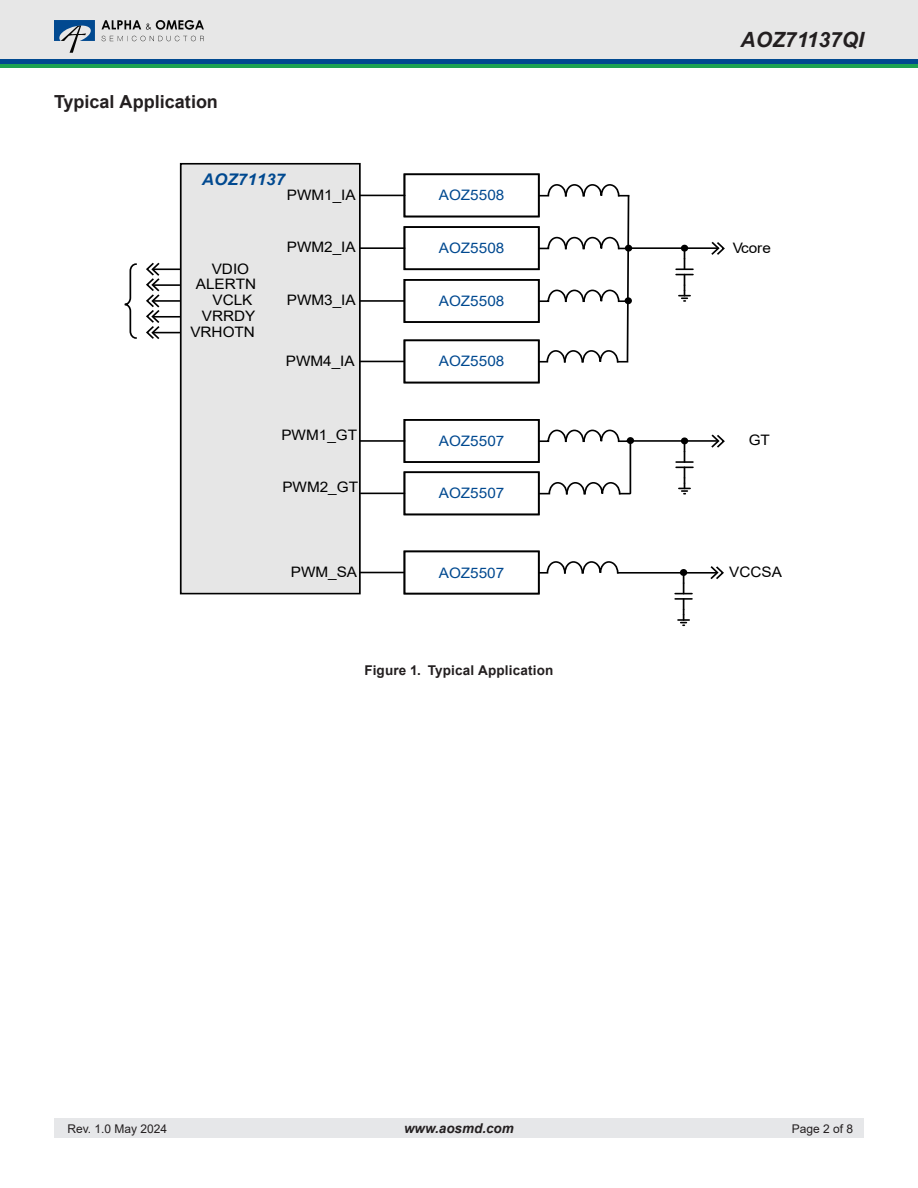
<style>
.page{position:relative;width:918px;height:1188px;background:#fff}
.page>*{position:absolute;margin:0;border:0;box-sizing:border-box;transform-origin:0 0}
.t1{font:italic 700 21px "Arial";color:#231f20}
.Heading{font:700 18px "Arial";color:#231f20}
.t2{font:italic 700 16.05px "Arial";color:#004990;scale:1.06 1}
.t3{font:14.4px "Arial";color:#000;scale:1.06 1}
.t4{font:14.4px "Arial";color:#004990;scale:1.06 1}
.t5{font:700 13.5px "Arial";letter-spacing:.01em;color:#231f20}
.t6{font:italic 700 13.5px "Arial";color:#231f20}
.t7{font:12px "Arial";color:#231f20}
</style>
<div class="page">
<div style="left:54px;top:1119px;width:810px;height:19px;background:#e6e7e9"></div>
<div style="left:0;top:0;width:918px;height:61px;background:#e7e7e7"></div>
<div style="left:0;top:59px;width:918px;height:5px;background:#014990"></div>
<hr style="left:0;top:64px;width:918px;height:4px;background:#1da252">
<svg style="left:102px;top:20px;width:102px;height:10px"></svg>
<svg style="left:54px;top:20px;width:41px;height:33px"></svg>
<svg style="left:102px;top:36px;width:102px;height:5px"></svg>
<div style="left:181px;top:164px;width:179px;height:430px;background:#e6e6e6"></div>
<div style="left:180px;top:163px;width:181px;height:431px;border:2px solid #000"></div>
<svg style="left:146px;top:262px;width:34px;height:78px"></svg>
<svg style="left:124px;top:263px;width:13px;height:76px"></svg>
<div style="left:404px;top:173px;width:136px;height:44px;border:2px solid #000"></div>
<div style="left:404px;top:226px;width:136px;height:44px;border:2px solid #000"></div>
<div style="left:404px;top:279px;width:136px;height:44px;border:2px solid #000"></div>
<hr style="left:360px;top:195px;width:45px;height:1px;background:#000">
<hr style="left:360px;top:247px;width:45px;height:2px;background:#000">
<hr style="left:360px;top:300px;width:44px;height:2px;background:#000">
<div style="left:404px;top:419px;width:136px;height:44px;border:2px solid #000"></div>
<hr style="left:360px;top:440px;width:45px;height:2px;background:#000">
<div style="left:625px;top:245px;width:7px;height:7px;border:2px solid #000;border-radius:50%"></div>
<svg style="left:676px;top:246px;width:17px;height:56px"></svg>
<div style="left:681px;top:245px;width:7px;height:7px;border:2px solid #000;border-radius:50%"></div>
<hr style="left:629px;top:247px;width:89px;height:2px;background:#000">
<hr style="left:627px;top:440px;width:90px;height:2px;background:#000">
<svg style="left:676px;top:438px;width:17px;height:57px"></svg>
<div style="left:681px;top:437px;width:7px;height:7px;border:2px solid #000;border-radius:50%"></div>
<svg style="left:710px;top:434px;width:15px;height:14px"></svg>
<svg style="left:710px;top:241px;width:15px;height:14px"></svg>
<div style="left:404px;top:471px;width:136px;height:44px;border:2px solid #000"></div>
<svg style="left:538px;top:481px;width:92px;height:14px"></svg>
<hr style="left:361px;top:493px;width:43px;height:1px;background:#000">
<hr style="left:630px;top:441px;width:1px;height:52px;background:#000">
<svg style="left:537px;top:429px;width:96px;height:14px"></svg>
<div style="left:627px;top:437px;width:7px;height:7px;border:2px solid #000;border-radius:50%"></div>
<div style="left:404px;top:551px;width:136px;height:43px;border:2px solid #000"></div>
<hr style="left:618px;top:572px;width:98px;height:2px;background:#000">
<svg style="left:538px;top:560px;width:81px;height:14px"></svg>
<hr style="left:360px;top:572px;width:44px;height:1px;background:#000">
<svg style="left:675px;top:570px;width:17px;height:56px"></svg>
<div style="left:680px;top:569px;width:7px;height:7px;border:2px solid #000;border-radius:50%"></div>
<svg style="left:709px;top:566px;width:15px;height:14px"></svg>
<div style="left:404px;top:340px;width:136px;height:43px;border:2px solid #000"></div>
<hr style="left:360px;top:361px;width:44px;height:1px;background:#000">
<svg style="left:537px;top:183px;width:94px;height:180px"></svg>
<div style="left:625px;top:297px;width:7px;height:7px;border:2px solid #000;border-radius:50%"></div>
<p class="Heading" style="left:54px;top:89px;width:165px">Typical Application</p>
<p class="t2" style="left:202px;top:169px;width:80px">AOZ71137</p>
<p class="t3" style="left:212px;top:259px;width:37px">VDIO</p>
<p class="t3" style="left:196px;top:274px;width:59px">ALERTN</p>
<p class="t3" style="left:213px;top:290px;width:39px">VCLK</p>
<p class="t3" style="left:202px;top:306px;width:52px">VRRDY</p>
<p class="t3" style="left:190px;top:322px;width:63px">VRHOTN</p>
<p class="t3" style="left:287px;top:185px;width:67px">PWM1_IA</p>
<p class="t4" style="left:439px;top:185px;width:63px">AOZ5508</p>
<p class="t3" style="left:287px;top:237px;width:67px">PWM2_IA</p>
<p class="t4" style="left:439px;top:238px;width:63px">AOZ5508</p>
<p class="t3" style="left:287px;top:290px;width:67px">PWM3_IA</p>
<p class="t4" style="left:439px;top:291px;width:63px">AOZ5508</p>
<p class="t3" style="left:286px;top:351px;width:67px">PWM4_IA</p>
<p class="t4" style="left:439px;top:351px;width:63px">AOZ5508</p>
<p class="t3" style="left:281px;top:425px;width:73px">PWM1_GT</p>
<p class="t4" style="left:439px;top:431px;width:63px">AOZ5507</p>
<p class="t3" style="left:282px;top:477px;width:73px">PWM2_GT</p>
<p class="t4" style="left:439px;top:483px;width:63px">AOZ5507</p>
<h1 class="t1" style="left:741px;top:25px;width:125px">AOZ71137QI</h1>
<p class="t3" style="left:733px;top:238px;width:38px">Vcore</p>
<p class="t3" style="left:749px;top:430px;width:22px">GT</p>
<p class="t3" style="left:291px;top:562px;width:64px">PWM_SA</p>
<p class="t4" style="left:439px;top:563px;width:63px">AOZ5507</p>
<p class="t3" style="left:729px;top:562px;width:51px">VCCSA</p>
<p class="t5" style="left:364px;top:661px;width:191px">Figure 1. Typical Application</p>
<p class="t7" style="left:68px;top:1121px;width:101px">Rev. 1.0 May 2024</p>
<p class="t6" style="left:404px;top:1120px;width:111px">www.aosmd.com</p>
<p class="t7" style="left:792px;top:1121px;width:63px">Page 2 of 8</p>
</div>
